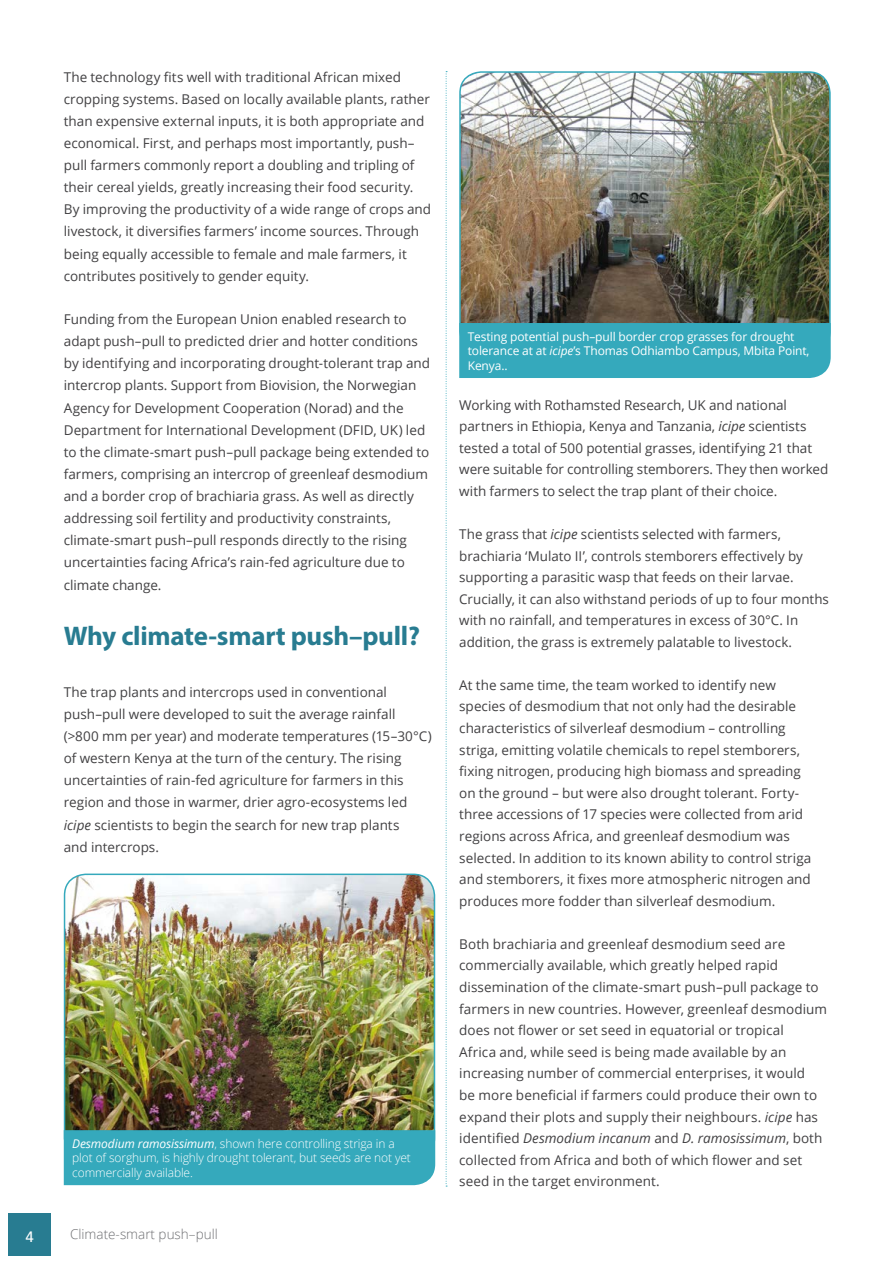
<style>
.page{position:relative;width:893px;height:1263px;background:#fff}
.page>*{position:absolute;margin:0;border:0;box-sizing:border-box;transform-origin:0 0}
.Heading_2{font:700 27px "Myriad Pro";letter-spacing:-.01em;color:#287c91}
.t1{font:500 15px "Avenir";color:#fff}
.Body_Text{font:13.5px/21.6px "Open Sans";color:#414042}
.t2{font:300 13.5px "Open Sans";color:#6d6e71}
.t3{font:300 12px/14.4px "Open Sans";letter-spacing:-.01em;color:#fff}
.t4{font:12px/14.4px "Open Sans";letter-spacing:-.01em;color:#fff}
.s1{font-style:italic}
.s2{font-weight:400;font-style:italic}
</style>
<div class="page">
<div style="left:8px;top:1213px;width:43px;height:42px;background:#287c91"></div>
<img style="left:65px;top:876px;width:367px;height:254px">
<div style="left:64px;top:873px;width:371px;height:287px;border:2px solid #35a9bc;border-radius:21px"></div>
<div style="left:64px;top:1130px;width:371px;height:55px;background:#35a9bc"></div>
<img style="left:462px;top:74px;width:366px;height:249px">
<div style="left:459px;top:71px;width:372px;height:282px;border:2px solid #35a9bc;border-radius:21px"></div>
<div style="left:459px;top:323px;width:372px;height:55px;background:#35a9bc"></div>
<svg style="left:446px;top:71px;width:1px;height:1116px"></svg>
<p class="Body_Text" style="left:64px;top:65px;width:369px;line-height:22px">The technology fits well with traditional African mixed cropping systems. Based on locally available plants, rather than expensive external inputs, it is both appropriate and economical. First, and perhaps most importantly, push– pull farmers commonly report a doubling and tripling of their cereal yields, greatly increasing their food security.<br>By improving the productivity of a wide range of crops and livestock, it diversifies farmers’ income sources. Through being equally accessible to female and male farmers, it contributes positively to gender equity.</p>
<p class="Body_Text" style="left:64px;top:308px;width:368px;line-height:22px">Funding from the European Union enabled research to adapt push–pull to predicted drier and hotter conditions by identifying and incorporating drought-tolerant trap and intercrop plants. Support from Biovision, the Norwegian Agency for Development Cooperation (Norad) and the Department for International Development (DFID, UK) led to the climate-smart push–pull package being extended to farmers, comprising an intercrop of greenleaf desmodium and a border crop of brachiaria grass. As well as directly addressing soil fertility and productivity constraints, climate-smart push–pull responds directly to the rising uncertainties facing Africa’s rain-fed agriculture due to climate change.</p>
<p class="Heading_2" style="left:64px;top:618px;width:358px">Why climate-smart push–pull?</p>
<p class="Body_Text" style="left:64px;top:680px;width:370px;line-height:22px">The trap plants and intercrops used in conventional push–pull were developed to suit the average rainfall (&gt;800 mm per year) and moderate temperatures (15–30°C) of western Kenya at the turn of the century. The rising uncertainties of rain-fed agriculture for farmers in this region and those in warmer, drier agro-ecosystems led <span class="s1">icipe</span> scientists to begin the search for new trap plants<br>and intercrops.</p>
<p class="t3" style="left:72px;top:1136px;width:340px"><span class="s2">Desmodium ramosissimum</span>, shown here controlling striga in a plot of sorghum, is highly drought tolerant, but seeds are not yet commercially available.</p>
<p class="t1" style="left:25px;top:1223px;width:10px">4</p>
<p class="t2" style="left:70px;top:1225px;width:149px">Climate-smart push–pull</p>
<p class="t4" style="left:468px;top:329px;width:343px">Testing potential push–pull border crop grasses for drought tolerance at at <span class="s1">icipe</span>’s Thomas Odhiambo Campus, Mbita Point,<br>Kenya..</p>
<p class="Body_Text" style="left:459px;top:394px;width:371px">Working with Rothamsted Research, UK and national partners in Ethiopia, Kenya and Tanzania, <span class="s1">icipe</span> scientists tested a total of 500 potential grasses, identifying 21 that were suitable for controlling stemborers. They then worked with farmers to select the trap plant of their choice.</p>
<p class="Body_Text" style="left:459px;top:523px;width:371px">The grass that <span class="s1">icipe</span> scientists selected with farmers, brachiaria ‘Mulato II’, controls stemborers effectively by supporting a parasitic wasp that feeds on their larvae.<br>Crucially, it can also withstand periods of up to four months with no rainfall, and temperatures in excess of 30°C. In addition, the grass is extremely palatable to livestock.</p>
<p class="Body_Text" style="left:459px;top:674px;width:353px">At the same time, the team worked to identify new species of desmodium that not only had the desirable characteristics of silverleaf desmodium – controlling striga, emitting volatile chemicals to repel stemborers, fixing nitrogen, producing high biomass and spreading on the ground – but were also drought tolerant. Forty&shy;three accessions of 17 species were collected from arid regions across Africa, and greenleaf desmodium was selected. In addition to its known ability to control striga and stemborers, it fixes more atmospheric nitrogen and produces more fodder than silverleaf desmodium.</p>
<p class="Body_Text" style="left:459px;top:933px;width:369px">Both brachiaria and greenleaf desmodium seed are commercially available, which greatly helped rapid dissemination of the climate-smart push–pull package to farmers in new countries. However, greenleaf desmodium does not flower or set seed in equatorial or tropical<br>Africa and, while seed is being made available by an increasing number of commercial enterprises, it would<br>be more beneficial if farmers could produce their own to expand their plots and supply their neighbours. <span class="s1">icipe</span> has identified <span class="s1">Desmodium incanum</span> and <span class="s1">D. ramosissimum</span>, both collected from Africa and both of which flower and set seed in the target environment.</p>
</div>
